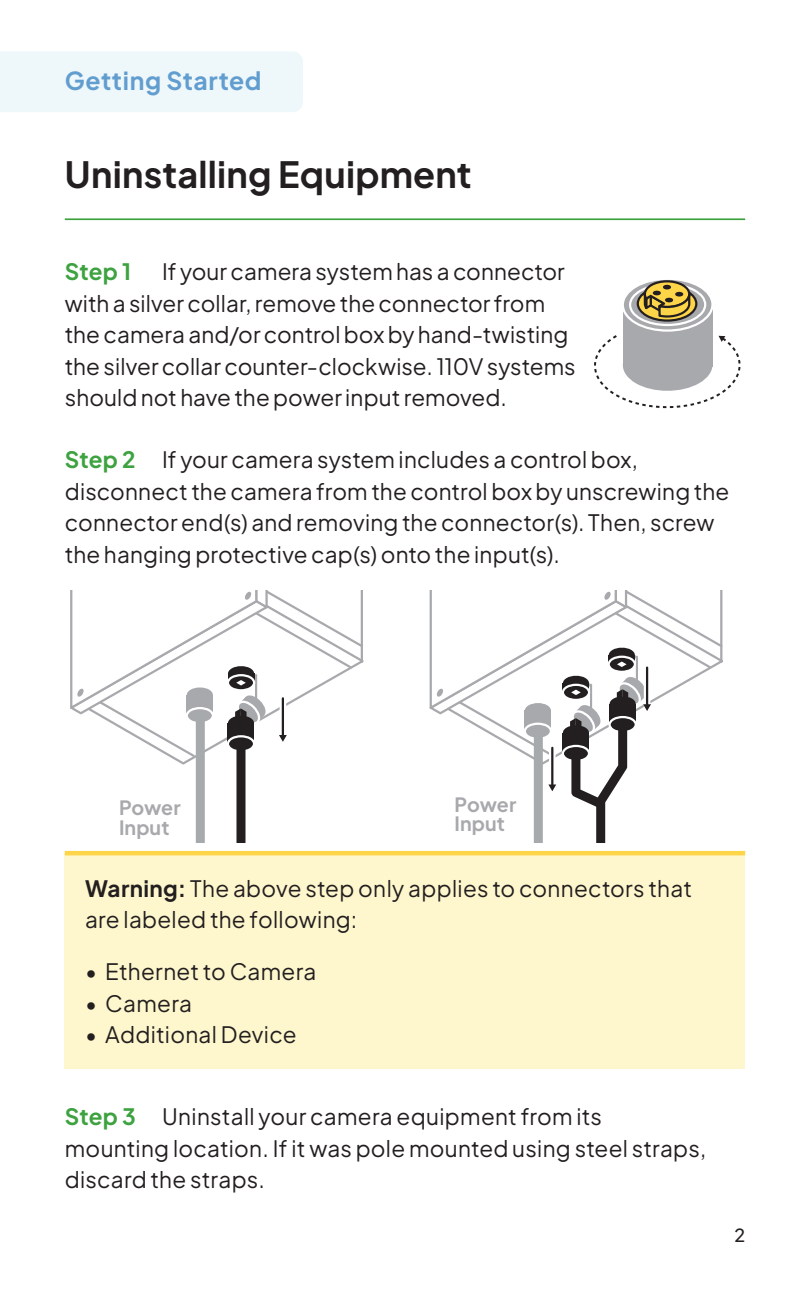
<style>
.page{position:relative;width:810px;height:1296px;background:#fff}
.page>*{position:absolute;margin:0;border:0;box-sizing:border-box;transform-origin:0 0}
.Section_Title_-_with_Rule{font:700 36px "Plus Jakarta Sans";letter-spacing:.01em;color:#231f20}
.t1{font:700 24.75px "Plus Jakarta Sans";letter-spacing:.025em;color:#619dcf}
.Body_Text{font:22.5px/31.5px "Plus Jakarta Sans";letter-spacing:.005em;color:#231f20}
.Warning_Callout{font:22.5px/31.5px "Plus Jakarta Sans";letter-spacing:.015em;color:#231f20}
.Body_Text-2{font:700 22.5px "Plus Jakarta Sans";color:#3da23f}
.t2{font:700 19.57px/19.6px "Plus Jakarta Sans";letter-spacing:.005em;color:#a8a9ad}
.t3{font:500 18px "Plus Jakarta Sans";color:#231f20}
.s1{font-weight:700;color:#3da23f}
.s2{font-weight:700}
</style>
<div class="page">
<div style="left:0;top:52px;width:303px;height:60px;background:#eef7fa"></div>
<hr style="left:65px;top:218px;width:680px;height:2px;background:#3da23f">
<div style="left:65px;top:853px;width:680px;height:215px;background:#fef7cd"></div>
<hr style="left:65px;top:851px;width:680px;height:4px;background:#fed549">
<svg style="left:430px;top:590px;width:293px;height:253px"></svg>
<svg style="left:70px;top:590px;width:293px;height:253px"></svg>
<svg style="left:594px;top:280px;width:147px;height:129px"></svg>
<p class="t1" style="left:65px;top:61px;width:198px">Getting Started</p>
<p class="Section_Title_-_with_Rule" style="left:65px;top:145px;width:408px">Uninstalling Equipment</p>
<p class="Body_Text" style="left:65px;top:254px;width:512px;text-indent:97px">If your camera system has a connector with a silver collar, remove the connector from the camera and/or control box by hand-twisting the silver collar counter-clockwise. 110V systems should not have the power input removed.</p>
<p class="Body_Text-2" style="left:65px;top:254px;width:68px">Step 1</p>
<p class="Body_Text" style="left:65px;top:442px;width:666px"><span class="s1">Step 2</span> If your camera system includes a control box, disconnect the camera from the control box by unscrewing the connector end(s) and removing the connector(s). Then, screw the hanging protective cap(s) onto the input(s).</p>
<p class="t2" style="left:119px;top:796px;width:63px">Power<br>Input</p>
<p class="t2" style="left:455px;top:793px;width:63px">Power<br>Input</p>
<p class="Warning_Callout" style="left:85px;top:870px;width:609px"><span class="s2">Warning:</span> The above step only applies to connectors that are labeled the following:</p>
<p class="Body_Text" style="left:85px;top:954px;width:233px">• Ethernet to Camera</p>
<p class="Body_Text" style="left:85px;top:985px;width:109px">• Camera</p>
<p class="Body_Text" style="left:85px;top:1017px;width:213px">• Additional Device</p>
<p class="Body_Text" style="left:65px;top:1099px;width:643px"><span class="s1">Step 3</span> Uninstall your camera equipment from its mounting location. If it was pole mounted using steel straps, discard the straps.</p>
<p class="t3" style="left:734px;top:1221px;width:12px">2</p>
</div>
